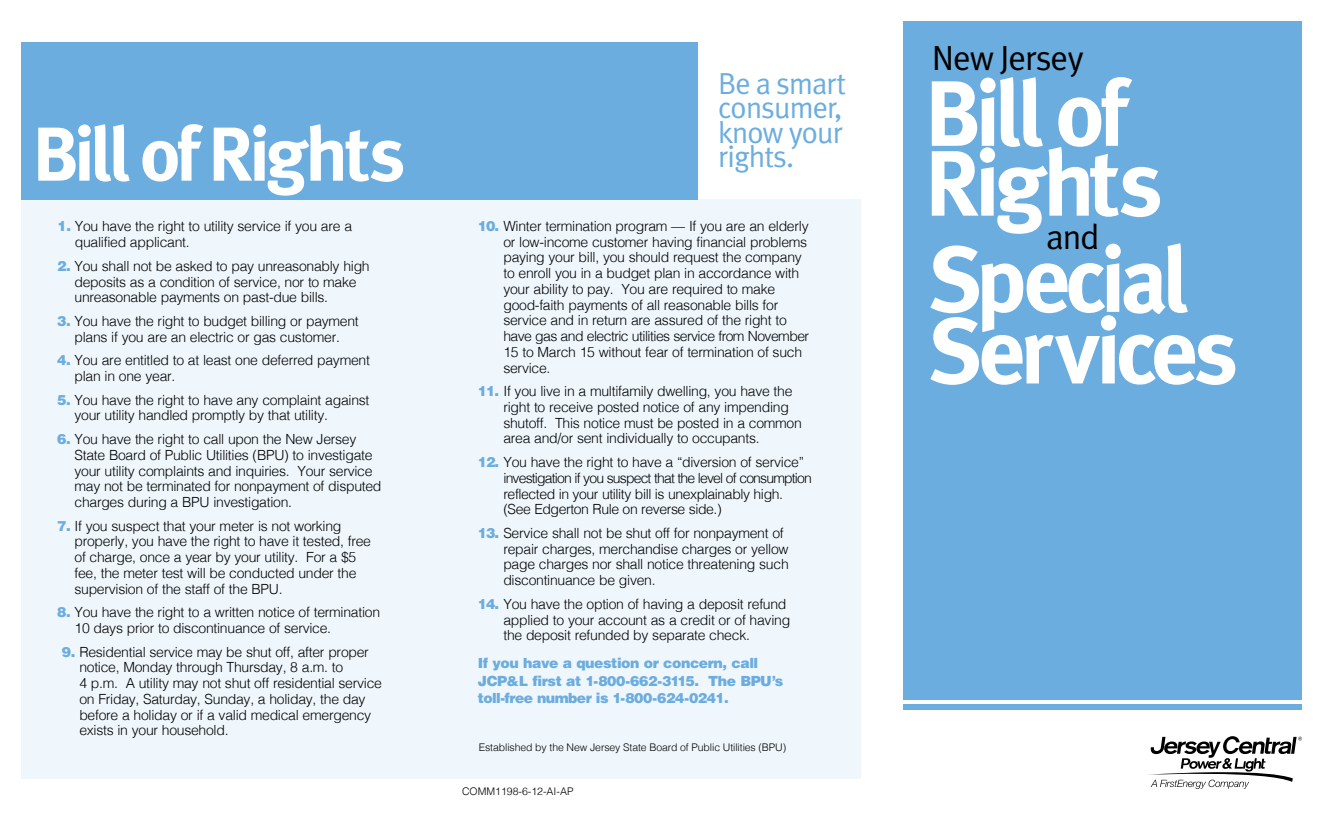
<style>
.page{position:relative;width:1323px;height:819px;background:#fff}
.page>*{position:absolute;margin:0;border:0;box-sizing:border-box;transform-origin:0 0}
.t1{font:700 92.75px/71.6px "Meta Plus";letter-spacing:-.06em;color:#fff}
.t2{font:700 76.3px "Meta Plus";letter-spacing:-.06em;color:#fff}
.t3{font:35px "Meta Plus Normal";letter-spacing:-.03em;color:#000}
.t4{font:30.28px/24.3px "Meta Plus Normal";letter-spacing:-.03em;color:#6caddf}
.t5{font:300 14px/15.8px "Helvetica";letter-spacing:-.02em;color:#000}
.t6{font:900 14px/17.5px "Helvetica";letter-spacing:-.03em;color:#6caddf}
.t7{font:300 10.5px "Helvetica";letter-spacing:-.01em;color:#000}
.s1{font-weight:900;color:#6caddf}
</style>
<div class="page">
<div style="left:21px;top:200px;width:840px;height:579px;background:#f0f7fc"></div>
<div style="left:21px;top:42px;width:676px;height:158px;background:#6caddf"></div>
<div style="left:903px;top:21px;width:399px;height:678px;background:#6caddf"></div>
<svg style="left:1148px;top:736px;width:154px;height:53px"></svg>
<div style="left:903px;top:705px;width:399px;height:5px;background:#6caddf"></div>
<h2 class="t2" style="left:32px;top:110px;width:375px">Bill of Rights</h2>
<p class="t5" style="left:75px;top:219px;width:279px;text-indent:-17px"><span class="s1">1.</span> You have the right to utility service if you are a qualified applicant.</p>
<p class="t5" style="left:74px;top:258px;width:297px;text-indent:-17px"><span class="s1">2.</span> You shall not be asked to pay unreasonably high deposits as a condition of service, nor to make unreasonable payments on past-due bills.</p>
<p class="t5" style="left:57px;top:313px;width:303px;text-align:center"><span class="s1">3.</span> You have the right to budget billing or payment plans if you are an electric or gas customer.</p>
<p class="t5" style="left:74px;top:352px;width:297px;text-indent:-17px"><span class="s1">4.</span> You are entitled to at least one deferred payment plan in one year.</p>
<p class="t5" style="left:74px;top:392px;width:297px;text-indent:-17px"><span class="s1">5.</span> You have the right to have any complaint against your utility handled promptly by that utility.</p>
<p class="t5" style="left:74px;top:431px;width:309px;text-indent:-17px"><span class="s1">6.</span> You have the right to call upon the New Jersey State Board of Public Utilities (BPU) to investigate your utility complaints and inquiries. Your service may not be terminated for nonpayment of disputed charges during a BPU investigation.</p>
<p class="t5" style="left:74px;top:518px;width:298px;text-indent:-17px"><span class="s1">7.</span> If you suspect that your meter is not working properly, you have the right to have it tested, free of charge, once a year by your utility. For a $5 fee, the meter test will be conducted under the supervision of the staff of the BPU.</p>
<p class="t5" style="left:74px;top:604px;width:307px;text-indent:-17px"><span class="s1">8.</span> You have the right to a written notice of termination<br>10 days prior to discontinuance of service.</p>
<p class="t5" style="left:79px;top:644px;width:304px;text-indent:-17px"><span class="s1">9.</span> Residential service may be shut off, after proper notice, Monday through Thursday, 8 a.m. to<br>4 p.m. A utility may not shut off residential service on Friday, Saturday, Sunday, a holiday, the day before a holiday or if a valid medical emergency exists in your household.</p>
<h3 class="t4" style="left:718px;top:71px;width:130px">Be a smart consumer, know your rights.</h3>
<p class="t5" style="left:503px;top:218px;width:307px;text-indent:-26px"><span class="s1">10.</span> Winter termination program — If you are an elderly or low-income customer having financial problems paying your bill, you should request the company to enroll you in a budget plan in accordance with your ability to pay. You are required to make good-faith payments of all reasonable bills for service and in return are assured of the right to have gas and electric utilities service from November 15 to March 15 without fear of termination of such service.</p>
<p class="t5" style="left:503px;top:383px;width:300px;text-indent:-26px"><span class="s1">11.</span> If you live in a multifamily dwelling, you have the right to receive posted notice of any impending shutoff. This notice must be posted in a common area and/or sent individually to occupants.</p>
<p class="t5" style="left:503px;top:454px;width:310px;text-indent:-26px"><span class="s1">12.</span> You have the right to have a “diversion of service” investigation if you suspect that the level of consumption reflected in your utility bill is unexplainably high. (See Edgerton Rule on reverse side.)</p>
<p class="t5" style="left:503px;top:525px;width:287px;text-indent:-26px"><span class="s1">13.</span> Service shall not be shut off for nonpayment of repair charges, merchandise charges or yellow page charges nor shall notice threatening such discontinuance be given.</p>
<p class="t5" style="left:503px;top:596px;width:288px;text-indent:-26px"><span class="s1">14.</span> You have the option of having a deposit refund applied to your account as a credit or of having the deposit refunded by separate check.</p>
<p class="t6" style="left:478px;top:654px;width:307px">If you have a question or concern, call<br>JCP&amp;L first at 1-800-662-3115. The BPU’s toll-free number is 1-800-624-0241.</p>
<p class="t7" style="left:479px;top:741px;width:309px">Established by the New Jersey State Board of Public Utilities (BPU)</p>
<p class="t7" style="left:462px;top:784px;width:113px">COMM1198-6-12-AI-AP</p>
<h3 class="t3" style="left:932px;top:37px;width:153px">New Jersey</h3>
<h1 class="t1" style="left:924px;top:78px;width:241px;line-height:69.8px">Bill of<br>Rights</h1>
<h3 class="t3" style="left:1046px;top:216px;width:55px">and</h3>
<h1 class="t1" style="left:929px;top:244px;width:311px">Special<br>Services</h1>
</div>
